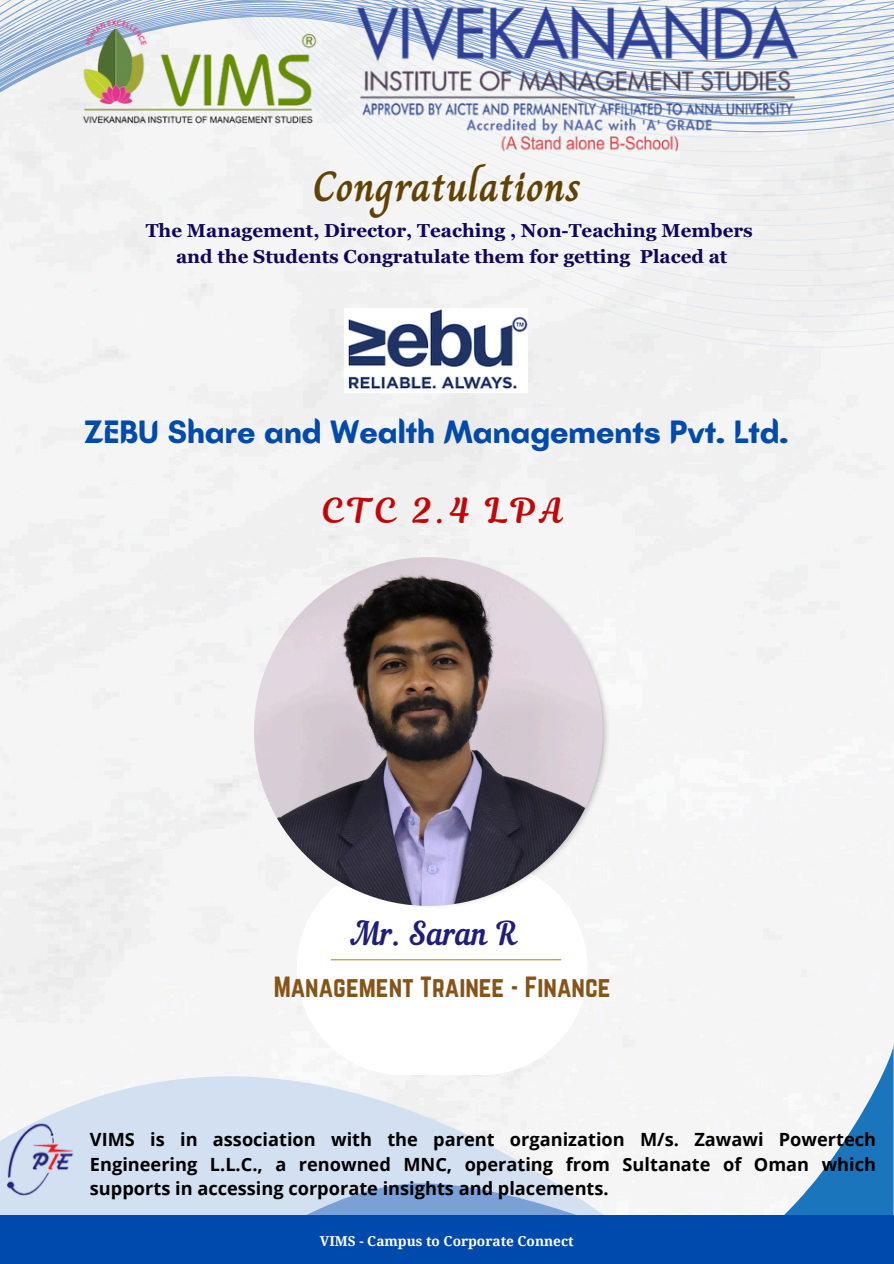
<style>
.page{position:relative;width:894px;height:1264px;background:#fff}
.page>*{position:absolute;margin:0;border:0;box-sizing:border-box;transform-origin:0 0}
.t1{font:700 42.3px "Charm";color:#624202}
.t2{font:34.2px "Magnolia Script";letter-spacing:.125em;color:#c40507}
.t3{font:700 33px "Batangas";color:#004aad}
.t4{font:31.8px "Nautilus Pompilius";color:#1f1e7b}
.t5{font:25.5px "Norwester";color:#865419}
.t6{font:21.6px "Bebas Neue";color:#865419}
.t7{font:700 18.75px "Georgia Pro";color:#11065b}
.t8{font:700 18.15px/24.6px "Open Sans";color:#000;text-align:justify}
.t9{font:700 13.65px "Noto Serif";color:#fff}
</style>
<div class="page">
<svg style="left:0;top:952px;width:893px;height:231px;fill:#f5f5f5"></svg>
<svg style="left:312px;top:1044px;width:581px;height:139px;fill:#f5f5f5"></svg>
<svg style="left:0;top:1183px;width:893px;height:31px"></svg>
<div style="left:0;top:197px;width:893px;height:151px;background:#f4f5f5"></div>
<svg style="left:0;top:158px;width:893px;height:39px;fill:#f3f4f5"></svg>
<div style="left:0;top:1214px;width:893px;height:49px;background:#004aad"></div>
<img style="left:8px;top:1121px;width:74px;height:81px">
<div style="left:297px;top:861px;width:290px;height:214px;background:#fff;border-radius:106px"></div>
<img style="left:258px;top:557px;width:352px;height:351px">
<hr style="left:331px;top:959px;width:230px;height:1px;background:#c2862b">
<img style="left:254px;top:557px;width:348px;height:348px;border-radius:50%">
<img style="left:0;top:0;width:893px;height:158px">
<img style="left:345px;top:308px;width:182px;height:81px">
<h2 class="t1" style="left:312px;top:154px;width:270px">Congratulations</h2>
<p class="t7" style="left:146px;top:220px;width:608px">The Management, Director, Teaching , Non-Teaching Members</p>
<h3 class="t7" style="left:176px;top:246px;width:552px">and the Students Congratulate them for getting Placed at</h3>
<h4 class="t3" style="left:84px;top:412px;width:705px">ZEBU Share and Wealth Managements Pvt. Ltd.</h4>
<p class="t2" style="left:321px;top:487px;width:243px">CTC 2.4 LPA</p>
<h1 class="t4" style="left:350px;top:920px;width:168px">Mr. Saran R</h1>
<p class="t5" style="left:273px;top:971px;width:338px">Management Trainee - Finance</p>
<p class="t6" style="left:358px;top:984px;width:149px">MANAGEMENT TRAINEE</p>
<p class="t8" style="left:90px;top:1126px;width:787px">VIMS is in association with the parent organization M/s. Zawawi Powertech Engineering L.L.C., a renowned MNC, operating from Sultanate of Oman which supports in accessing corporate insights and placements.</p>
<p class="t9" style="left:320px;top:1231px;width:255px">VIMS - Campus to Corporate Connect</p>
</div>
